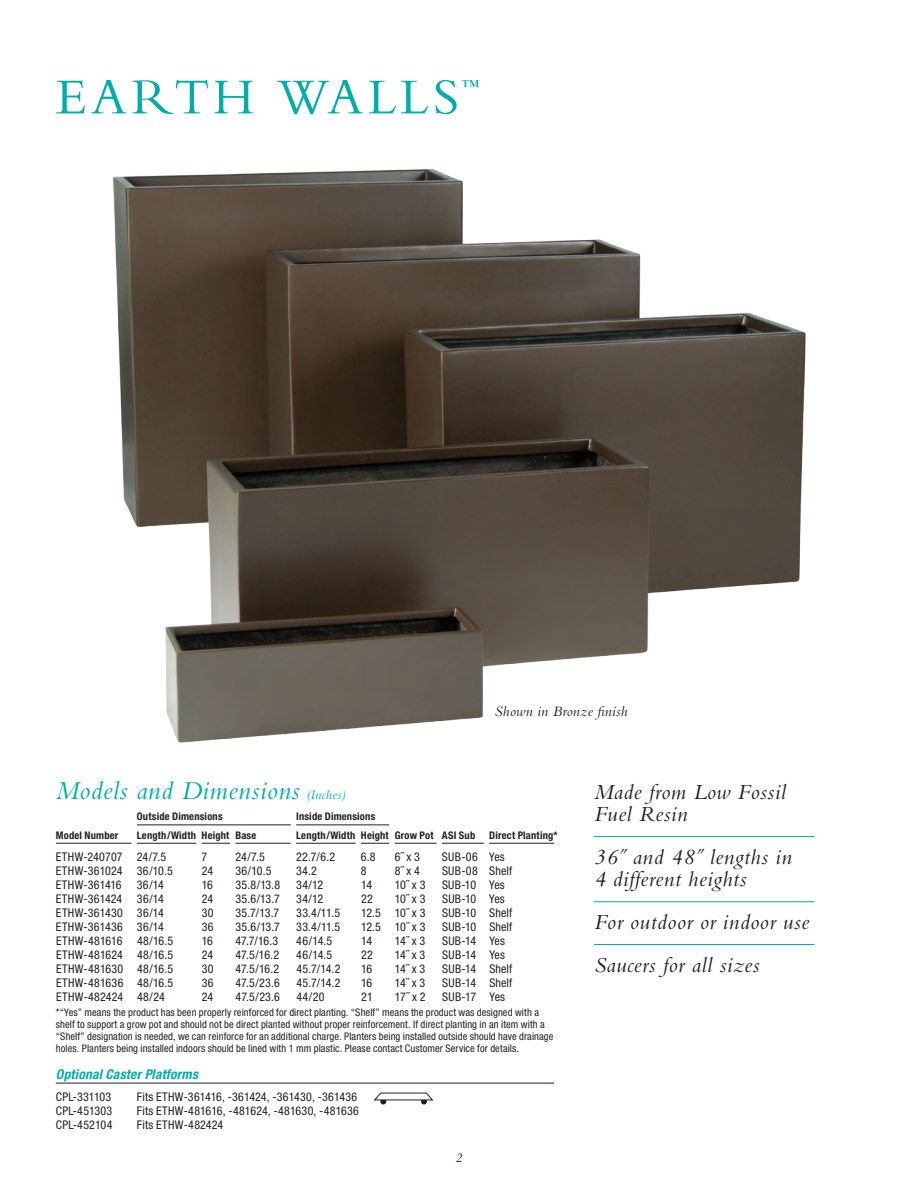
<style>
.page{position:relative;width:918px;height:1188px;background:#fff}
.page>*{position:absolute;margin:0;border:0;box-sizing:border-box;transform-origin:0 0}
.t1{font:52.5px "Bembo";letter-spacing:.07em;color:#00ada8}
.t2{font:italic 27px "Bembo";letter-spacing:.02em;color:#00ada8}
.t3{font:italic 22.5px/22.5px "Bembo";letter-spacing:.025em;color:#231f20}
.t4{font:18px "Bembo";color:#00ada8}
.t5{font:italic 15px "Bembo";letter-spacing:.02em;color:#231f20}
.t6{font:italic 700 condensed 13.5px "Helvetica Neue";letter-spacing:.015em;color:#00ada8}
.t7{font:italic 13.5px "Bembo";color:#231f20}
.t8{font:condensed 12px "Helvetica Neue";letter-spacing:.015em;color:#231f20}
.t9{font:condensed 10.5px/12px "Helvetica Neue";letter-spacing:.01em;color:#231f20}
.t10{font:700 condensed 10.5px "Helvetica Neue";letter-spacing:.02em;color:#231f20}
.s1{font-size:13.5px}
</style>
<div class="page">
<hr style="left:137px;top:825px;width:154px;height:1px;background:#231f20">
<hr style="left:296px;top:825px;width:93px;height:1px;background:#231f20">
<hr style="left:56px;top:843px;width:75px;height:1px;background:#231f20">
<hr style="left:137px;top:843px;width:59px;height:1px;background:#231f20">
<svg style="left:202px;top:843px;width:28px;height:1px"></svg>
<hr style="left:235px;top:843px;width:56px;height:1px;background:#231f20">
<hr style="left:296px;top:843px;width:60px;height:1px;background:#231f20">
<svg style="left:361px;top:843px;width:28px;height:1px"></svg>
<hr style="left:395px;top:843px;width:42px;height:1px;background:#231f20">
<hr style="left:442px;top:843px;width:42px;height:1px;background:#231f20">
<hr style="left:489px;top:843px;width:65px;height:1px;background:#231f20">
<hr style="left:56px;top:1083px;width:498px;height:1px;background:#231f20">
<svg style="left:374px;top:1093px;width:59px;height:11px"></svg>
<img style="left:113px;top:168px;width:693px;height:575px">
<hr style="left:594px;top:836px;width:220px;height:1px;background:#00ada8">
<hr style="left:594px;top:901px;width:220px;height:1px;background:#00ada8">
<hr style="left:594px;top:944px;width:220px;height:1px;background:#00ada8">
<h1 class="t1" style="left:56px;top:66px;width:405px">EARTH WALLS</h1>
<h3 class="t4" style="left:462px;top:76px;width:19px">™</h3>
<p class="t5" style="left:494px;top:703px;width:135px">Shown in Bronze finish</p>
<h2 class="t2" style="left:56px;top:774px;width:291px">Models and Dimensions <span class="s1">(Inches)</span></h2>
<h3 class="t3" style="left:594px;top:780px;width:194px">Made from Low Fossil<br>Fuel Resin</h3>
<h3 class="t3" style="left:594px;top:845px;width:200px">36˝ and 48˝ lengths in<br>4 different heights</h3>
<h3 class="t3" style="left:594px;top:900px;width:217px;line-height:42.8px">For outdoor or indoor use<br>Saucers for all sizes</h3>
<p class="t10" style="left:137px;top:810px;width:87px">Outside Dimensions</p>
<p class="t10" style="left:296px;top:810px;width:81px">Inside Dimensions</p>
<p class="t10" style="left:56px;top:829px;width:64px">Model Number</p>
<p class="t10" style="left:137px;top:829px;width:121px">Length/Width Height Base</p>
<p class="t10" style="left:296px;top:829px;width:181px">Length/Width Height Grow Pot ASI Sub</p>
<p class="t10" style="left:489px;top:829px;width:70px">Direct Planting*</p>
<p class="t8" style="left:56px;top:850px;width:112px">ETHW-240707 24/7.5</p>
<p class="t8" style="left:202px;top:850px;width:7px">7</p>
<p class="t8" style="left:235px;top:850px;width:31px">24/7.5</p>
<p class="t8" style="left:296px;top:850px;width:41px">22.7/6.2</p>
<p class="t8" style="left:361px;top:850px;width:16px">6.8</p>
<p class="t8" style="left:395px;top:850px;width:27px">6˝ x 3</p>
<p class="t8" style="left:442px;top:850px;width:64px">SUB-06 Yes</p>
<p class="t8" style="left:56px;top:864px;width:119px">ETHW-361024 36/10.5</p>
<p class="t8" style="left:202px;top:864px;width:13px">24</p>
<p class="t8" style="left:235px;top:864px;width:38px">36/10.5</p>
<p class="t8" style="left:296px;top:864px;width:22px">34.2</p>
<p class="t8" style="left:361px;top:864px;width:7px">8</p>
<p class="t8" style="left:395px;top:864px;width:27px">8˝ x 4</p>
<p class="t8" style="left:442px;top:864px;width:72px">SUB-08 Shelf</p>
<p class="t8" style="left:56px;top:878px;width:67px">ETHW-361416</p>
<p class="t8" style="left:137px;top:878px;width:29px">36/14</p>
<p class="t8" style="left:202px;top:878px;width:13px">16</p>
<p class="t8" style="left:235px;top:878px;width:46px">35.8/13.8</p>
<p class="t8" style="left:296px;top:878px;width:28px">34/12</p>
<p class="t8" style="left:361px;top:878px;width:13px">14</p>
<p class="t8" style="left:395px;top:878px;width:32px">10˝ x 3</p>
<p class="t8" style="left:442px;top:878px;width:64px">SUB-10 Yes</p>
<p class="t8" style="left:56px;top:892px;width:110px">ETHW-361424 36/14</p>
<p class="t8" style="left:202px;top:892px;width:13px">24</p>
<p class="t8" style="left:235px;top:892px;width:46px">35.6/13.7</p>
<p class="t8" style="left:296px;top:892px;width:28px">34/12</p>
<p class="t8" style="left:361px;top:892px;width:13px">22</p>
<p class="t8" style="left:395px;top:892px;width:32px">10˝ x 3</p>
<p class="t8" style="left:442px;top:892px;width:64px">SUB-10 Yes</p>
<p class="t8" style="left:56px;top:906px;width:110px">ETHW-361430 36/14</p>
<p class="t8" style="left:202px;top:906px;width:13px">30</p>
<p class="t8" style="left:236px;top:906px;width:45px">35.7/13.7</p>
<p class="t8" style="left:296px;top:906px;width:45px">33.4/11.5</p>
<p class="t8" style="left:361px;top:906px;width:66px">12.5 10˝ x 3</p>
<p class="t8" style="left:442px;top:906px;width:72px">SUB-10 Shelf</p>
<p class="t8" style="left:56px;top:920px;width:110px">ETHW-361436 36/14</p>
<p class="t8" style="left:202px;top:920px;width:13px">36</p>
<p class="t8" style="left:236px;top:920px;width:46px">35.6/13.7</p>
<p class="t8" style="left:296px;top:920px;width:45px">33.4/11.5</p>
<p class="t8" style="left:361px;top:920px;width:66px">12.5 10˝ x 3</p>
<p class="t8" style="left:442px;top:920px;width:72px">SUB-10 Shelf</p>
<p class="t8" style="left:56px;top:934px;width:119px">ETHW-481616 48/16.5</p>
<p class="t8" style="left:202px;top:934px;width:13px">16</p>
<p class="t8" style="left:236px;top:934px;width:44px">47.7/16.3</p>
<p class="t8" style="left:296px;top:934px;width:38px">46/14.5</p>
<p class="t8" style="left:361px;top:934px;width:13px">14</p>
<p class="t8" style="left:395px;top:934px;width:32px">14˝ x 3</p>
<p class="t8" style="left:442px;top:934px;width:64px">SUB-14 Yes</p>
<p class="t8" style="left:56px;top:948px;width:119px">ETHW-481624 48/16.5</p>
<p class="t8" style="left:202px;top:948px;width:13px">24</p>
<p class="t8" style="left:236px;top:948px;width:45px">47.5/16.2</p>
<p class="t8" style="left:296px;top:948px;width:38px">46/14.5</p>
<p class="t8" style="left:361px;top:948px;width:13px">22</p>
<p class="t8" style="left:395px;top:948px;width:32px">14˝ x 3</p>
<p class="t8" style="left:442px;top:948px;width:64px">SUB-14 Yes</p>
<p class="t8" style="left:56px;top:962px;width:119px">ETHW-481630 48/16.5</p>
<p class="t8" style="left:202px;top:962px;width:13px">30</p>
<p class="t8" style="left:236px;top:962px;width:45px">47.5/16.2</p>
<p class="t8" style="left:296px;top:962px;width:46px">45.7/14.2</p>
<p class="t8" style="left:361px;top:962px;width:13px">16</p>
<p class="t8" style="left:395px;top:962px;width:32px">14˝ x 3</p>
<p class="t8" style="left:442px;top:962px;width:72px">SUB-14 Shelf</p>
<p class="t8" style="left:56px;top:976px;width:119px">ETHW-481636 48/16.5</p>
<p class="t8" style="left:202px;top:976px;width:13px">36</p>
<p class="t8" style="left:236px;top:976px;width:46px">47.5/23.6</p>
<p class="t8" style="left:296px;top:976px;width:46px">45.7/14.2</p>
<p class="t8" style="left:361px;top:976px;width:13px">16</p>
<p class="t8" style="left:395px;top:976px;width:32px">14˝ x 3</p>
<p class="t8" style="left:442px;top:976px;width:72px">SUB-14 Shelf</p>
<p class="t8" style="left:56px;top:990px;width:110px">ETHW-482424 48/24</p>
<p class="t8" style="left:202px;top:990px;width:13px">24</p>
<p class="t8" style="left:236px;top:990px;width:46px">47.5/23.6</p>
<p class="t8" style="left:296px;top:990px;width:30px">44/20</p>
<p class="t8" style="left:361px;top:990px;width:13px">21</p>
<p class="t8" style="left:395px;top:990px;width:32px">17˝ x 2</p>
<p class="t8" style="left:442px;top:990px;width:64px">SUB-17 Yes</p>
<p class="t9" style="left:56px;top:1007px;width:499px">*“Yes” means the product has been properly reinforced for direct planting. “Shelf” means the product was designed with a shelf to support a grow pot and should not be direct planted without proper reinforcement. If direct planting in an item with a “Shelf” designation is needed, we can reinforce for an additional charge. Planters being installed outside should have drainage holes. Planters being installed indoors should be lined with 1 mm plastic. Please contact Customer Service for details.</p>
<p class="t6" style="left:56px;top:1066px;width:144px">Optional Caster Platforms</p>
<p class="t8" style="left:56px;top:1090px;width:57px">CPL-331103</p>
<p class="t8" style="left:137px;top:1090px;width:222px">Fits ETHW-361416, -361424, -361430, -361436</p>
<p class="t8" style="left:56px;top:1104px;width:58px">CPL-451303</p>
<p class="t8" style="left:137px;top:1104px;width:224px">Fits ETHW-481616, -481624, -481630, -481636</p>
<p class="t8" style="left:56px;top:1118px;width:58px">CPL-452104</p>
<p class="t8" style="left:137px;top:1118px;width:88px">Fits ETHW-482424</p>
<p class="t7" style="left:456px;top:1150px;width:8px">2</p>
</div>
